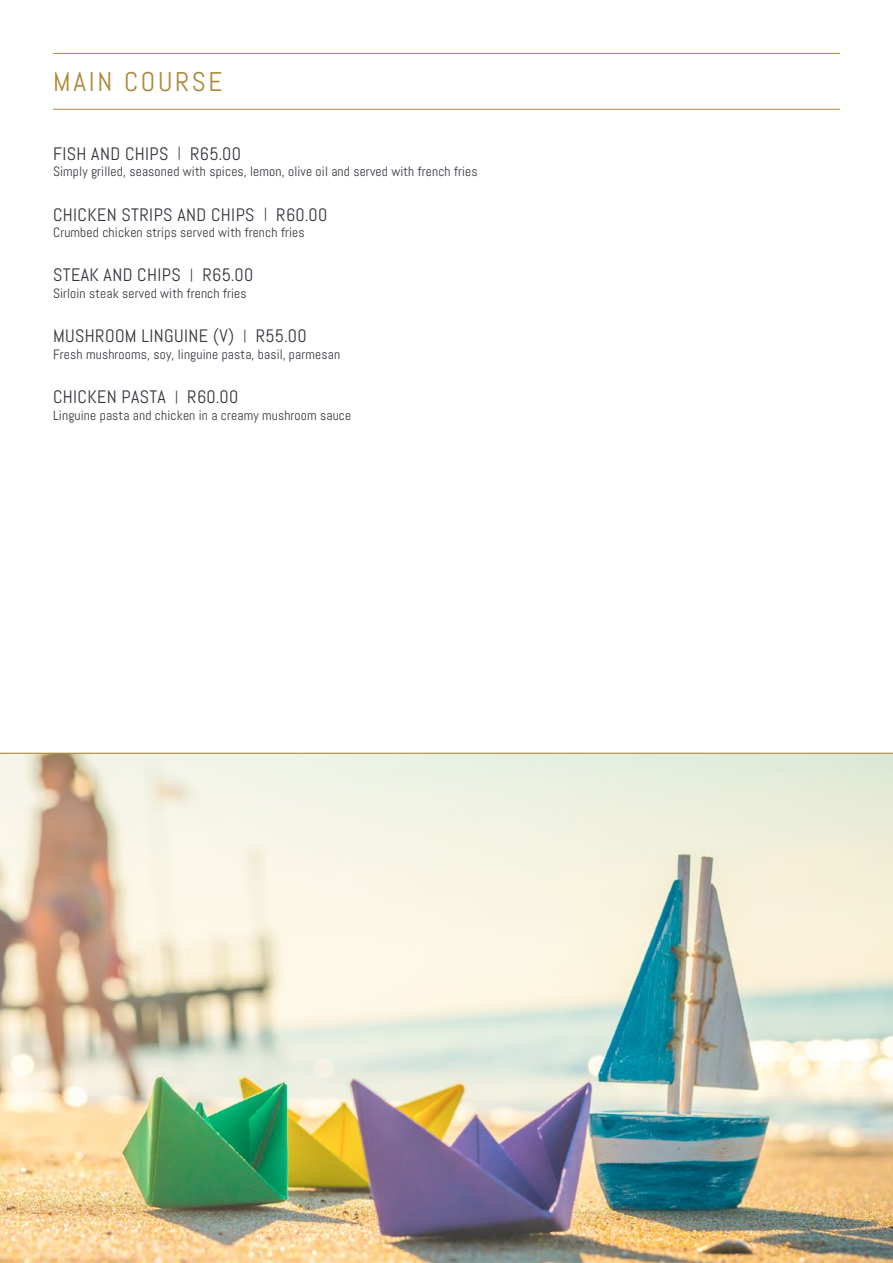
<style>
.page{position:relative;width:893px;height:1263px;background:#fff}
.page>*{position:absolute;margin:0;border:0;box-sizing:border-box;transform-origin:0 0}
.t1{font:27px "Abel";letter-spacing:.1em;color:#ab8a39}
.t2{font:18px "Abel";letter-spacing:.02em;color:#35343e}
.t3{font:13.5px "Abel";letter-spacing:.01em;color:#35343e}
.s1{font-size:13.2px}
</style>
<div class="page">
<hr style="left:53px;top:109px;width:787px;height:1px;background:#ab8a39">
<hr style="left:53px;top:53px;width:787px;height:1px;background:#ab8a39">
<img style="left:0;top:753px;width:893px;height:510px">
<h1 class="t1" style="left:53px;top:65px;width:171px">MAIN COURSE</h1>
<h2 class="t2" style="left:53px;top:142px;width:189px">FISH AND CHIPS <span class="s1">|</span> R65.00</h2>
<p class="t3" style="left:53px;top:163px;width:426px">Simply grilled, seasoned with spices, lemon, olive oil and served with french fries</p>
<h2 class="t2" style="left:53px;top:203px;width:276px">CHICKEN STRIPS AND CHIPS <span class="s1">|</span> R60.00</h2>
<p class="t3" style="left:53px;top:224px;width:253px">Crumbed chicken strips served with french fries</p>
<h2 class="t2" style="left:53px;top:264px;width:202px">STEAK AND CHIPS <span class="s1">|</span> R65.00</h2>
<p class="t3" style="left:53px;top:285px;width:195px">Sirloin steak served with french fries</p>
<h2 class="t2" style="left:53px;top:325px;width:255px">MUSHROOM LINGUINE (V) <span class="s1">|</span> R55.00</h2>
<p class="t3" style="left:53px;top:346px;width:289px">Fresh mushrooms, soy, linguine pasta, basil, parmesan</p>
<h2 class="t2" style="left:53px;top:386px;width:187px">CHICKEN PASTA <span class="s1">|</span> R60.00</h2>
<p class="t3" style="left:53px;top:407px;width:300px">Linguine pasta and chicken in a creamy mushroom sauce</p>
</div>
